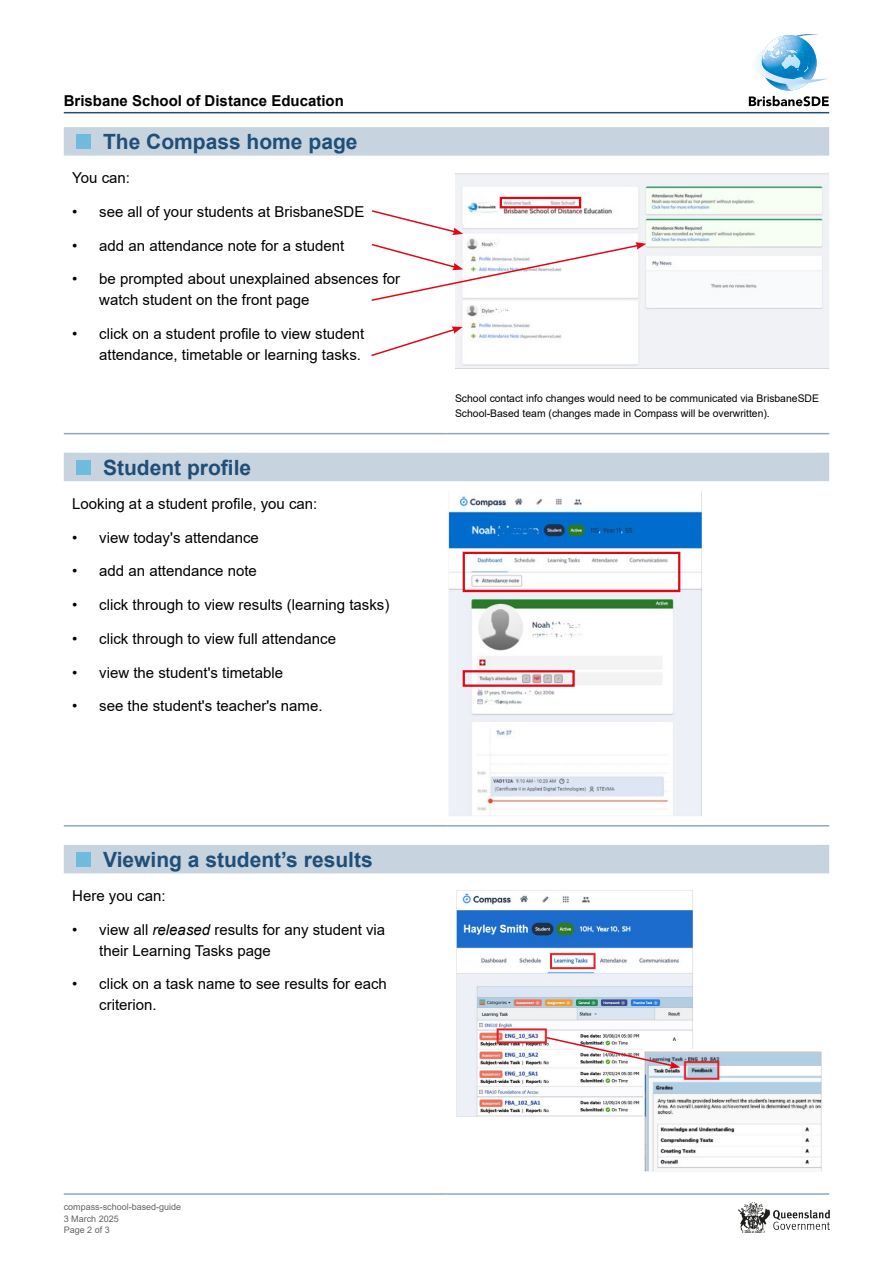
<style>
.page{position:relative;width:893px;height:1263px;background:#fff}
.page>*{position:absolute;margin:0;border:0;box-sizing:border-box;transform-origin:0 0}
.Contents{font:700 21px "Arial";color:#1f4e79}
.Body_text_Arial_10_pt{font:15px/21px "Arial";color:#000}
.t1{font:700 15px "Arial";color:#000}
.Body_text_Arial_10_pt-2{font:10.5px/14.7px "Arial";color:#000}
.t2{font:9px "Arial";color:#646363}
.s1{font-style:italic}
</style>
<div class="page">
<hr style="left:64px;top:112px;width:765px;height:1px;background:#1f4e79">
<img style="left:738px;top:1203px;width:91px;height:29px">
<svg style="left:748px;top:34px;width:81px;height:72px"></svg>
<div style="left:64px;top:127px;width:765px;height:29px;background:#c7d3de"></div>
<div style="left:64px;top:453px;width:765px;height:28px;background:#c7d3de"></div>
<div style="left:64px;top:845px;width:765px;height:28px;background:#c7d3de"></div>
<div style="left:77px;top:134px;width:14px;height:15px;background:#70bade"></div>
<hr style="left:64px;top:433px;width:382px;height:1px;background:#8fa7bc">
<hr style="left:446px;top:433px;width:383px;height:1px;background:#8fa7bc">
<img style="left:455px;top:173px;width:374px;height:196px">
<div style="left:77px;top:460px;width:14px;height:15px;background:#70bade"></div>
<hr style="left:64px;top:825px;width:382px;height:1px;background:#8fa7bc">
<hr style="left:446px;top:825px;width:383px;height:1px;background:#8fa7bc">
<img style="left:448px;top:491px;width:254px;height:325px">
<div style="left:77px;top:852px;width:14px;height:15px;background:#70bade"></div>
<hr style="left:64px;top:1193px;width:382px;height:2px;background:#8fa7bc">
<hr style="left:446px;top:1193px;width:383px;height:2px;background:#8fa7bc">
<img style="left:456px;top:890px;width:237px;height:227px">
<div style="left:500px;top:197px;width:81px;height:11px;border:2px solid #e30613"></div>
<svg style="left:372px;top:209px;width:91px;height:26px"></svg>
<svg style="left:371px;top:242px;width:275px;height:60px"></svg>
<svg style="left:371px;top:326px;width:92px;height:31px"></svg>
<div style="left:463px;top:552px;width:217px;height:40px;border:2px solid #e30613"></div>
<div style="left:463px;top:670px;width:112px;height:17px;border:2px solid #e30613"></div>
<img style="left:643px;top:1049px;width:179px;height:123px">
<svg style="left:545px;top:1036px;width:135px;height:33px"></svg>
<p class="t1" style="left:64px;top:90px;width:282px">Brisbane School of Distance Education</p>
<p class="Contents" style="left:103px;top:127px;width:256px">The Compass home page</p>
<p class="Body_text_Arial_10_pt" style="left:72px;top:167px;width:59px">You can:</p>
<p class="Body_text_Arial_10_pt" style="left:72px;top:201px;width:294px">• see all of your students at BrisbaneSDE</p>
<p class="Body_text_Arial_10_pt" style="left:72px;top:235px;width:274px">• add an attendance note for a student</p>
<p class="Body_text_Arial_10_pt" style="left:99px;top:269px;width:303px;text-indent:-27px">• be prompted about unexplained absences for watch student on the front page</p>
<p class="Body_text_Arial_10_pt" style="left:72px;top:323px;width:294px;text-align:right">• click on a student profile to view student attendance, timetable or learning tasks.</p>
<p class="Contents" style="left:103px;top:453px;width:150px">Student profile</p>
<p class="Body_text_Arial_10_pt" style="left:72px;top:493px;width:247px">Looking at a student profile, you can:</p>
<p class="Body_text_Arial_10_pt" style="left:72px;top:527px;width:188px">• view today's attendance</p>
<p class="Body_text_Arial_10_pt" style="left:72px;top:560px;width:186px">• add an attendance note</p>
<p class="Body_text_Arial_10_pt" style="left:72px;top:594px;width:319px">• click through to view results (learning tasks)</p>
<p class="Body_text_Arial_10_pt" style="left:72px;top:628px;width:265px">• click through to view full attendance</p>
<p class="Body_text_Arial_10_pt" style="left:72px;top:662px;width:212px">• view the student's timetable</p>
<p class="Body_text_Arial_10_pt" style="left:72px;top:695px;width:252px">• see the student's teacher's name.</p>
<p class="Body_text_Arial_10_pt-2" style="left:455px;top:391px;width:366px">School contact info changes would need to be communicated via BrisbaneSDE<br>School-Based team (changes made in Compass will be overwritten).</p>
<p class="Contents" style="left:103px;top:845px;width:271px">Viewing a student’s results</p>
<p class="Body_text_Arial_10_pt" style="left:72px;top:885px;width:95px">Here you can:</p>
<p class="Body_text_Arial_10_pt" style="left:99px;top:919px;width:287px;text-indent:-27px">• view all <span class="s1">released</span> results for any student via their Learning Tasks page</p>
<p class="Body_text_Arial_10_pt" style="left:99px;top:973px;width:289px;text-indent:-27px">• click on a task name to see results for each criterion.</p>
<p class="t2" style="left:64px;top:1201px;width:119px">compass-school-based-guide</p>
<p class="t2" style="left:64px;top:1224px;width:48px">Page 2 of 3</p>
<p class="t2" style="left:64px;top:1212px;width:57px">3 March 2025</p>
</div>
